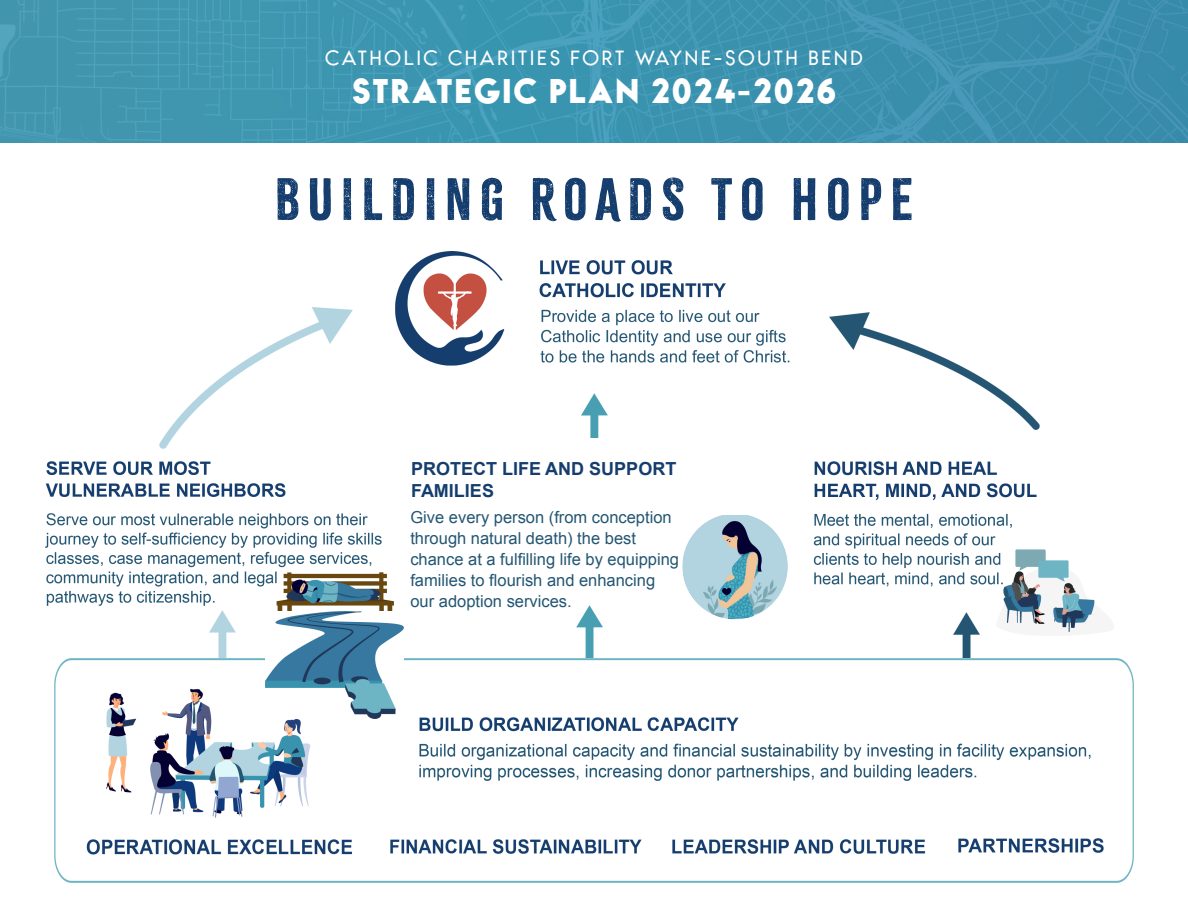
<style>
.page{position:relative;width:1188px;height:918px;background:#fff}
.page>*{position:absolute;margin:0;border:0;box-sizing:border-box;transform-origin:0 0}
.t1{font:52.5px "Citrus Gothic";letter-spacing:.15em;color:#153e6e}
.t2{font:900 30px "Bambino";letter-spacing:.06em;color:#fff}
.t3{font:18px "Bambino";letter-spacing:.16em;color:#fff}
.t4{font:700 18px/21.6px "Arial";color:#153e6e}
.t5{font:16.5px/21px "Arial";color:#245673}
</style>
<div class="page">
<img style="left:395px;top:252px;width:395px;height:114px">
<img style="left:160px;top:307px;width:192px;height:141px">
<img style="left:582px;top:393px;width:25px;height:45px">
<img style="left:829px;top:312px;width:211px;height:117px">
<img style="left:45px;top:461px;width:348px;height:151px">
<img style="left:682px;top:515px;width:106px;height:105px">
<img style="left:813px;top:461px;width:282px;height:174px">
<img style="left:210px;top:610px;width:25px;height:48px">
<img style="left:577px;top:605px;width:25px;height:53px">
<img style="left:953px;top:612px;width:26px;height:46px">
<div style="left:0;top:0;width:1188px;height:142px;background:#3993af"></div>
<img style="left:54px;top:658px;width:1080px;height:224px">
<img style="left:106px;top:675px;width:204px;height:143px">
<img style="left:265px;top:612px;width:139px;height:106px">
<img style="left:418px;top:716px;width:679px;height:66px">
<img style="left:86px;top:838px;width:266px;height:23px">
<img style="left:958px;top:836px;width:147px;height:24px">
<img style="left:671px;top:838px;width:255px;height:23px">
<img style="left:389px;top:838px;width:253px;height:23px">
<p class="t3" style="left:325px;top:48px;width:539px">CATHOLIC CHARITIES FORT WAYNE-SOUTH BEND</p>
<p class="t2" style="left:352px;top:75px;width:485px">STRATEGIC PLAN 2024-2026</p>
<p class="t1" style="left:275px;top:166px;width:640px">BUILDING ROADS TO HOPE</p>
<p class="t4" style="left:411px;top:459px;width:267px">PROTECT LIFE AND SUPPORT<br>FAMILIES</p>
<p class="t5" style="left:410px;top:507px;width:270px">Give every person (from conception through natural death) the best chance at a fulfilling life by equipping families to flourish and enhancing our adoption services.</p>
</div>
